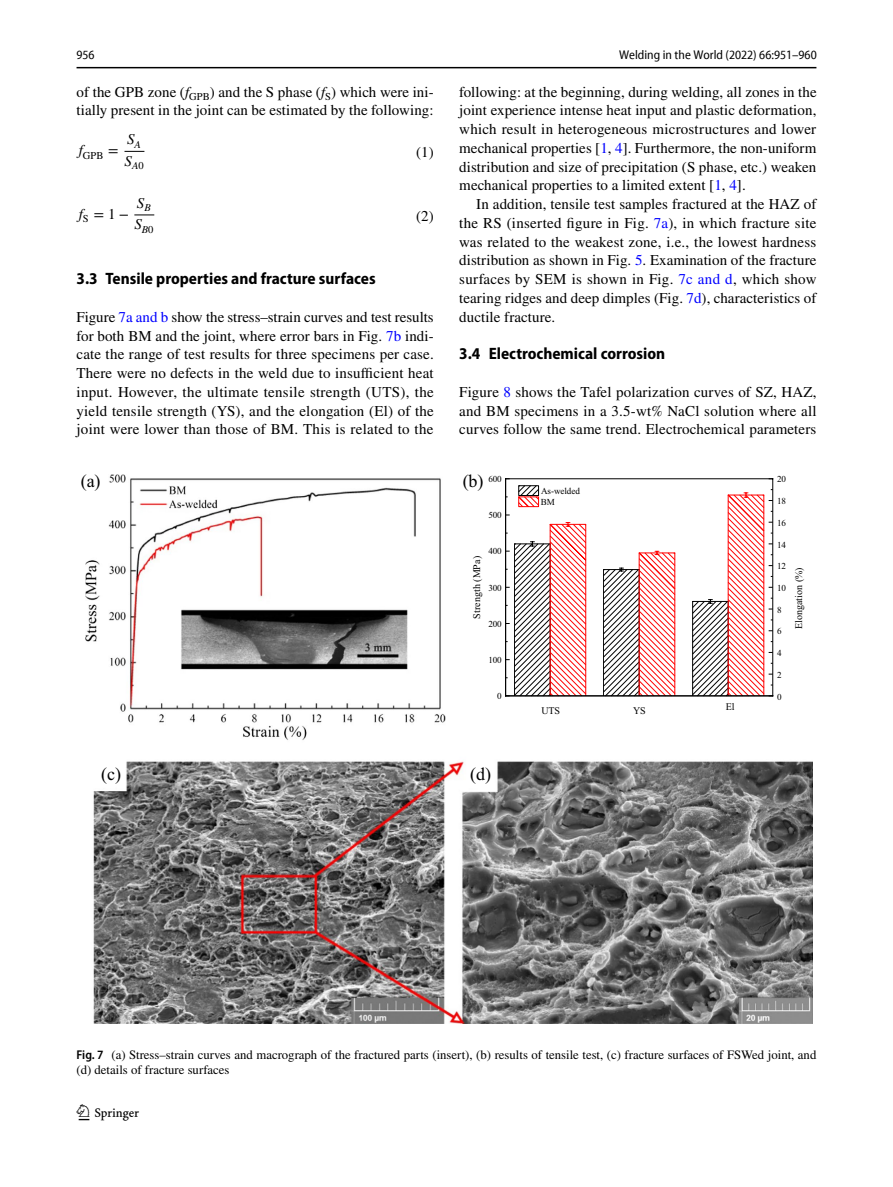
<style>
.page{position:relative;width:893px;height:1187px;background:#fff}
.page>*{position:absolute;margin:0;border:0;box-sizing:border-box;transform-origin:0 0}
.t1{font:22.5px "Springnew Regular 2";color:#000}
.t2{font:18.15px "Times New Roman PSMT5";color:#000}
.t3{font:700 semi-condensed 16.5px "Myriad Pro";color:#000}
.t4{font:15px/18.8px "STIX";letter-spacing:.005em;color:#000;text-align:justify}
.t5{font:italic 15px/21.5px "STIX General";color:#000}
.t6{font:15px "STIX Math Regular 2";color:#000}
.t7{font:15px/21.5px "STIX General Italic 2";color:#000}
.t8{font:12.75px/15px "STIX";color:#000}
.t9{font:semi-condensed 12.75px "Myriad Pro Unic";color:#000}
.t10{font:10.5px "STIX Math";color:#000}
.t11{font:10.05px "Times New Roman PSMT5";color:#000}
.t12{font:9.15px/11.1px "Times New Roman PSMT5";letter-spacing:-.01em;color:#000}
.s1{font-style:italic}
.s2{font-family:"STIX General Italic 2"}
.s3{font-family:"STIX General Regular 2"}
.s4{color:#00f}
.s5{font-family:"Myriad Pro";font-weight:600;font-stretch:semi-condensed}
</style>
<div class="page">
<hr style="left:77px;top:67px;width:739px;height:1px;background:#000">
<svg style="left:125px;top:151px;width:19px;height:1px"></svg>
<svg style="left:134px;top:214px;width:20px;height:1px"></svg>
<img style="left:86px;top:474px;width:726px;height:549px">
<svg style="left:603px;top:551px;width:72px;height:144px"></svg>
<svg style="left:506px;top:522px;width:80px;height:173px"></svg>
<svg style="left:518px;top:485px;width:21px;height:20px"></svg>
<div style="left:518px;top:496px;width:21px;height:11px;border:1px solid #f00"></div>
<hr style="left:506px;top:695px;width:267px;height:1px;background:#000">
<hr style="left:506px;top:478px;width:267px;height:1px;background:#000">
<hr style="left:505px;top:478px;width:1px;height:217px;background:#000">
<hr style="left:772px;top:478px;width:1px;height:217px;background:#000">
<svg style="left:692px;top:489px;width:81px;height:207px"></svg>
<p class="t9" style="left:77px;top:50px;width:20px">956</p>
<p class="t9" style="left:619px;top:50px;width:199px">Welding in the World (2022) 66:951–960</p>
<p class="t4" style="left:77px;top:83px;width:359px">of the GPB zone (<span class="s1">f</span><sub>GPB</sub>) and the S phase (<span class="s1">f</span><sub>S</sub>) which were ini&shy;tially present in the joint can be estimated by the following:</p>
<p class="t5" style="left:125px;top:130px;width:21px">S<sub>A<br></sub>S<sub>A</sub><sub>0</sub></p>
<p class="t6" style="left:79px;top:205px;width:52px"><span class="s2">f</span><sub>S</sub> =<span class="s3">1</span>−</p>
<p class="t4" style="left:416px;top:208px;width:19px">(2)</p>
<p class="t10" style="left:79px;top:149px;width:41px"><sup>f</sup>GPB <sup>=</sup></p>
<p class="t4" style="left:416px;top:144px;width:19px">(1)</p>
<p class="t7" style="left:134px;top:193px;width:21px">S<sub>B<br></sub>S<sub>B</sub><sub>0</sub></p>
<p class="t3" style="left:77px;top:269px;width:301px">3.3 Tensile properties and fracture surfaces</p>
<p class="t4" style="left:77px;top:308px;width:359px">Figure <span class="s4">7a and b</span> show the stress–strain curves and test results for both BM and the joint, where error bars in Fig. <span class="s4">7b</span> indi&shy;cate the range of test results for three specimens per case.<br>There were no defects in the weld due to insufficient heat input. However, the ultimate tensile strength (UTS), the yield tensile strength (YS), and the elongation (El) of the joint were lower than those of BM. This is related to the</p>
<p class="t4" style="left:459px;top:83px;width:359px">following: at the beginning, during welding, all zones in the joint experience intense heat input and plastic deformation, which result in heterogeneous microstructures and lower mechanical properties [<span class="s4">1</span>, <span class="s4">4</span>]. Furthermore, the non-uniform distribution and size of precipitation (S phase, etc.) weaken mechanical properties to a limited extent [<span class="s4">1</span>, <span class="s4">4</span>].</p>
<p class="t4" style="left:459px;top:196px;width:359px;text-indent:17px">In addition, tensile test samples fractured at the HAZ of the RS (inserted figure in Fig. <span class="s4">7a</span>), in which fracture site was related to the weakest zone, i.e., the lowest hardness distribution as shown in Fig. <span class="s4">5</span>. Examination of the fracture surfaces by SEM is shown in Fig. <span class="s4">7c and d</span>, which show tearing ridges and deep dimples (Fig. <span class="s4">7d</span>), characteristics of ductile fracture.</p>
<p class="t3" style="left:459px;top:344px;width:207px">3.4 Electrochemical corrosion</p>
<p class="t4" style="left:459px;top:383px;width:359px">Figure <span class="s4">8</span> shows the Tafel polarization curves of SZ, HAZ, and BM specimens in a 3.5-wt% NaCl solution where all curves follow the same trend. Electrochemical parameters</p>
<p class="t2" style="left:81px;top:474px;width:21px">(a)</p>
<p class="t2" style="left:463px;top:474px;width:22px">(b)</p>
<p class="t12" style="left:488px;top:474px;width:15px">600</p>
<p class="t12" style="left:488px;top:510px;width:15px">500</p>
<p class="t12" style="left:488px;top:546px;width:15px">400</p>
<p class="t11" style="left:473px;top:618px;width:64px;rotate:-90deg">Strength (MPa)</p>
<p class="t12" style="left:488px;top:582px;width:15px">300</p>
<p class="t12" style="left:488px;top:619px;width:15px">200</p>
<p class="t12" style="left:488px;top:655px;width:15px">100</p>
<p class="t12" style="left:497px;top:691px;width:6px">0</p>
<p class="t2" style="left:101px;top:766px;width:21px">(c)</p>
<p class="t2" style="left:470px;top:766px;width:22px">(d)</p>
<p class="t12" style="left:541px;top:486px;width:40px">As-welded<br>BM</p>
<p class="t11" style="left:541px;top:706px;width:20px">UTS</p>
<p class="t11" style="left:633px;top:707px;width:14px">YS</p>
<p class="t11" style="left:726px;top:702px;width:10px">El</p>
<p class="t12" style="left:777px;top:474px;width:10px">20</p>
<p class="t12" style="left:777px;top:496px;width:10px">18</p>
<p class="t12" style="left:777px;top:518px;width:10px">16</p>
<p class="t12" style="left:777px;top:539px;width:10px">14</p>
<p class="t12" style="left:777px;top:561px;width:10px">12</p>
<p class="t12" style="left:777px;top:583px;width:10px">10</p>
<p class="t12" style="left:777px;top:605px;width:6px">8</p>
<p class="t12" style="left:777px;top:626px;width:6px">6</p>
<p class="t12" style="left:777px;top:648px;width:6px">4</p>
<p class="t12" style="left:777px;top:670px;width:6px">2</p>
<p class="t12" style="left:777px;top:691px;width:6px">0</p>
<p class="t11" style="left:795px;top:629px;width:63px;rotate:-90deg">Elongation (%)</p>
<p class="t8" style="left:77px;top:1047px;width:741px"><span class="s5">Fig. 7</span> (a) Stress–strain curves and macrograph of the fractured parts (insert), (b) results of tensile test, (c) fracture surfaces of FSWed joint, and (d) details of fracture surfaces</p>
<h1 class="t1" style="left:79px;top:1104px;width:62px">1 3</h1>
</div>
